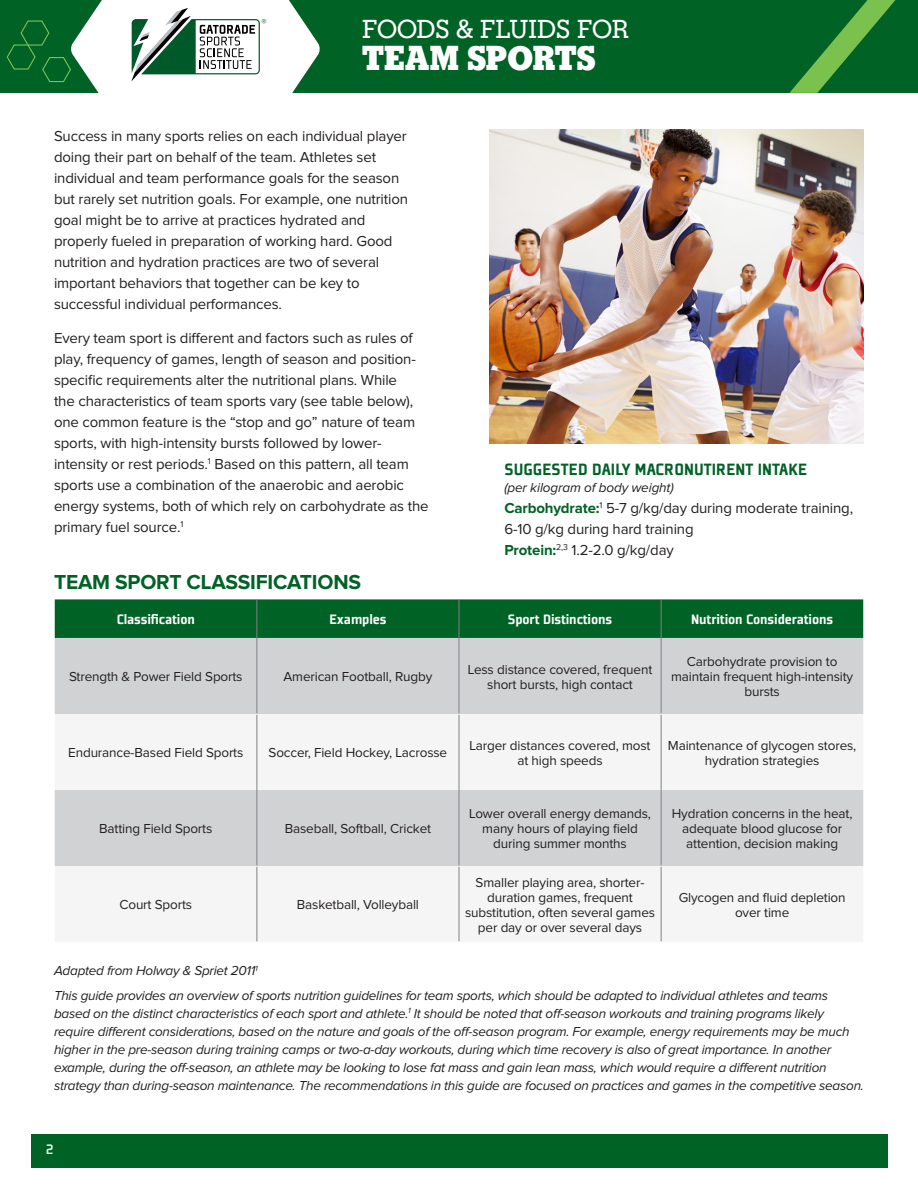
<style>
.page{position:relative;width:918px;height:1188px;background:#fff}
.page>*{position:absolute;margin:0;border:0;box-sizing:border-box;transform-origin:0 0}
.t1{font:900 36px "Gatorade";letter-spacing:-.01em;color:#fff}
.t2{font:500 27px "Gatorade";letter-spacing:-.01em;color:#fff}
.Callout_and_Table_Heading{font:700 21px "Proxima Nova";letter-spacing:-.01em;color:#016226}
.t3{font:900 18px "Plexes Pro";letter-spacing:.005em;color:#016226}
.t4{font:15px/21px "Proxima Nova";letter-spacing:-.01em;color:#231f20}
.t5{font:900 15px "Plexes Pro";letter-spacing:-.01em;color:#fff}
.t6{font:500 15px "Plexes Pro";color:#fff}
.t7{font:italic 13.5px/18px "Proxima Nova";letter-spacing:-.02em;color:#231f20}
.t8{font:13.5px/15px "Proxima Nova";letter-spacing:-.01em;color:#231f20;text-align:center}
.t9{font:10.5px "Proxima Nova";color:#016226}
.s1{font-weight:700;color:#016226}
</style>
<div class="page">
<div style="left:31px;top:1134px;width:856px;height:34px;background:#016226"></div>
<div style="left:0;top:0;width:918px;height:93px;background:#016226"></div>
<svg style="left:6px;top:0;width:314px;height:93px"></svg>
<svg style="left:789px;top:0;width:107px;height:93px"></svg>
<img style="left:489px;top:129px;width:375px;height:315px">
<div style="left:55px;top:599px;width:808px;height:39px;background:#016226"></div>
<div style="left:55px;top:638px;width:808px;height:76px;background:#d1d2d4"></div>
<svg style="left:55px;top:714px;width:808px;height:228px;fill:#f5f5f6"></svg>
<hr style="left:256px;top:600px;width:1px;height:38px;background:#808285">
<hr style="left:459px;top:600px;width:1px;height:38px;background:#808285">
<hr style="left:661px;top:600px;width:1px;height:38px;background:#808285">
<hr style="left:256px;top:638px;width:1px;height:75px;background:#808285">
<hr style="left:459px;top:638px;width:1px;height:75px;background:#808285">
<hr style="left:661px;top:638px;width:1px;height:75px;background:#808285">
<hr style="left:256px;top:715px;width:1px;height:75px;background:#808285">
<hr style="left:459px;top:715px;width:1px;height:75px;background:#808285">
<hr style="left:661px;top:715px;width:1px;height:75px;background:#808285">
<hr style="left:256px;top:790px;width:1px;height:75px;background:#808285">
<hr style="left:459px;top:790px;width:1px;height:75px;background:#808285">
<hr style="left:661px;top:790px;width:1px;height:75px;background:#808285">
<hr style="left:256px;top:867px;width:1px;height:74px;background:#808285">
<hr style="left:459px;top:867px;width:1px;height:74px;background:#808285">
<hr style="left:661px;top:867px;width:1px;height:74px;background:#808285">
<p class="t9" style="left:261px;top:17px;width:7px">®</p>
<h2 class="t2" style="left:362px;top:14px;width:268px">FOODS &amp; FLUIDS FOR</h2>
<h1 class="t1" style="left:362px;top:37px;width:235px">TEAM SPORTS</h1>
<p class="t4" style="left:54px;top:126px;width:356px">Success in many sports relies on each individual player doing their part on behalf of the team. Athletes set individual and team performance goals for the season but rarely set nutrition goals. For example, one nutrition goal might be to arrive at practices hydrated and properly fueled in preparation of working hard. Good nutrition and hydration practices are two of several important behaviors that together can be key to successful individual performances.</p>
<p class="t4" style="left:54px;top:328px;width:376px">Every team sport is different and factors such as rules of play, frequency of games, length of season and position&shy;specific requirements alter the nutritional plans. While<br>the characteristics of team sports vary (see table below), one common feature is the “stop and go” nature of team sports, with high-intensity bursts followed by lower&shy;intensity or rest periods.<sup>1</sup> Based on this pattern, all team sports use a combination of the anaerobic and aerobic energy systems, both of which rely on carbohydrate as the primary fuel source.<sup>1</sup></p>
<p class="Callout_and_Table_Heading" style="left:54px;top:570px;width:309px">TEAM SPORT CLASSIFICATIONS</p>
<p class="t3" style="left:505px;top:458px;width:304px">SUGGESTED DAILY MACRONUTIRENT INTAKE</p>
<p class="t7" style="left:504px;top:478px;width:171px">(per kilogram of body weight)</p>
<p class="t4" style="left:504px;top:498px;width:350px"><span class="s1">Carbohydrate:</span><sup>1</sup> 5-7 g/kg/day during moderate training,<br>6-10 g/kg during hard training</p>
<p class="t4" style="left:504px;top:540px;width:171px"><span class="s1">Protein:</span><sup>2,3</sup> 1.2-2.0 g/kg/day</p>
<p class="t5" style="left:117px;top:610px;width:80px">Classification</p>
<p class="t5" style="left:329px;top:610px;width:59px">Examples</p>
<p class="t5" style="left:508px;top:610px;width:106px">Sport Distinctions</p>
<p class="t5" style="left:691px;top:610px;width:144px">Nutrition Considerations</p>
<p class="t8" style="left:69px;top:670px;width:175px">Strength &amp; Power Field Sports</p>
<p class="t8" style="left:284px;top:670px;width:150px">American Football, Rugby</p>
<p class="t8" style="left:468px;top:662px;width:186px">Less distance covered, frequent short bursts, high contact</p>
<p class="t8" style="left:671px;top:655px;width:184px">Carbohydrate provision to maintain frequent high-intensity bursts</p>
<p class="t8" style="left:68px;top:746px;width:177px">Endurance-Based Field Sports</p>
<p class="t8" style="left:269px;top:746px;width:180px">Soccer, Field Hockey, Lacrosse</p>
<p class="t8" style="left:470px;top:738px;width:183px">Larger distances covered, most at high speeds</p>
<p class="t8" style="left:668px;top:738px;width:190px">Maintenance of glycogen stores, hydration strategies</p>
<p class="t8" style="left:99px;top:822px;width:115px">Batting Field Sports</p>
<p class="t8" style="left:285px;top:822px;width:148px">Baseball, Softball, Cricket</p>
<p class="t8" style="left:119px;top:898px;width:74px">Court Sports</p>
<p class="t8" style="left:297px;top:898px;width:124px">Basketball, Volleyball</p>
<p class="t8" style="left:469px;top:807px;width:183px">Lower overall energy demands, many hours of playing field during summer months</p>
<p class="t8" style="left:672px;top:807px;width:182px">Hydration concerns in the heat, adequate blood glucose for attention, decision making</p>
<p class="t8" style="left:465px;top:875px;width:192px">Smaller playing area, shorter&shy;duration games, frequent substitution, often several games per day or over several days</p>
<p class="t8" style="left:679px;top:890px;width:168px">Glycogen and fluid depletion over time</p>
<p class="t7" style="left:54px;top:962px;width:205px">Adapted from Holway &amp; Spriet 2011<sup>1</sup></p>
<p class="t7" style="left:54px;top:987px;width:812px">This guide provides an overview of sports nutrition guidelines for team sports, which should be adapted to individual athletes and teams based on the distinct characteristics of each sport and athlete.<sup>1</sup> It should be noted that off-season workouts and training programs likely require different considerations, based on the nature and goals of the off-season program. For example, energy requirements may be much higher in the pre-season during training camps or two-a-day workouts, during which time recovery is also of great importance. In another example, during the off-season, an athlete may be looking to lose fat mass and gain lean mass, which would require a different nutrition strategy than during-season maintenance. The recommendations in this guide are focused on practices and games in the competitive season.</p>
<p class="t6" style="left:46px;top:1140px;width:9px">2</p>
</div>
